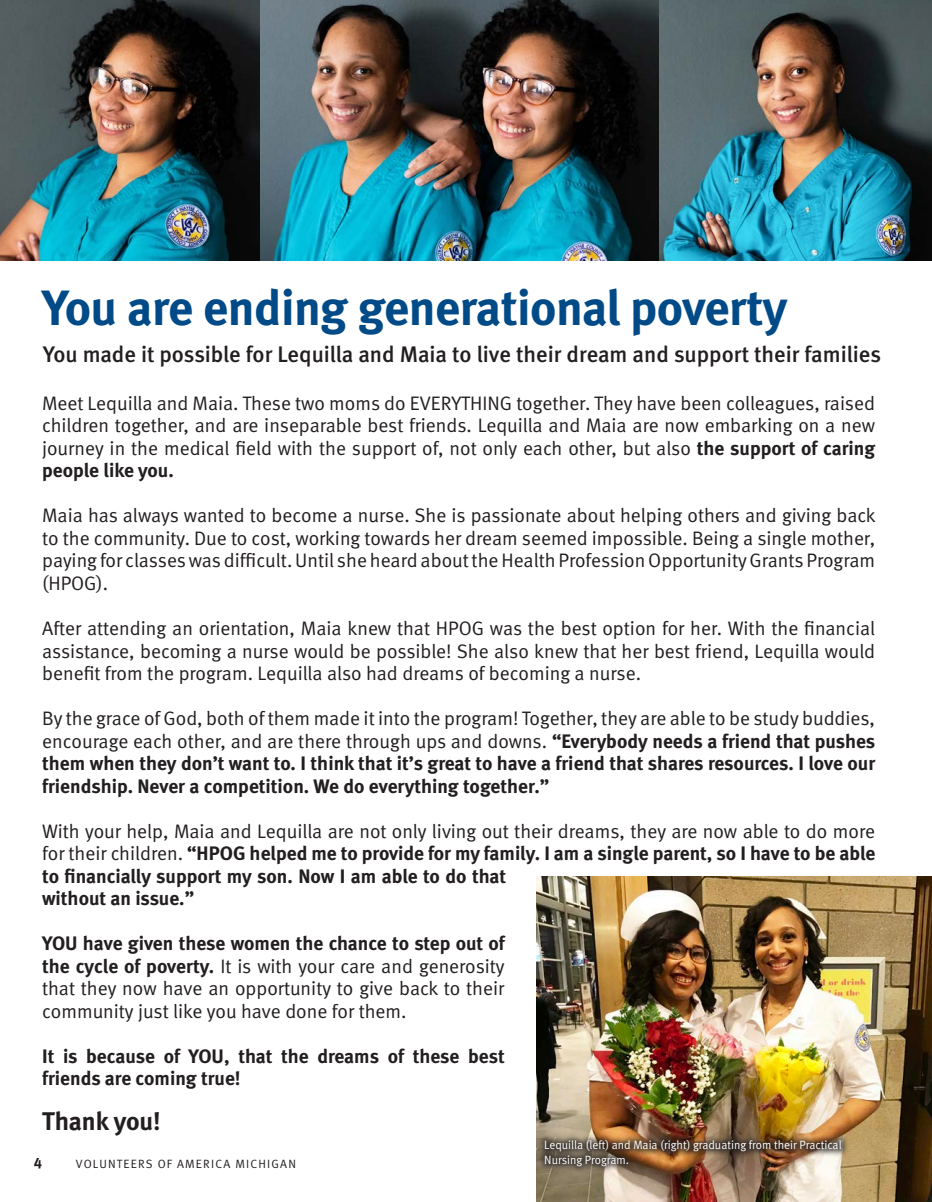
<style>
.page{position:relative;width:932px;height:1202px;background:#fff}
.page>*{position:absolute;margin:0;border:0;box-sizing:border-box;transform-origin:0 0}
.t1{font:700 49.5px "Meta";letter-spacing:-.01em;color:#004a87}
.t2{font:700 25.5px "Meta";color:#231f20}
.t3{font:500 22.5px "Meta";color:#231f20}
.t4{font:19.5px/22.5px "Meta Normal";color:#231f20;text-align:justify}
.t5{font:700 19.5px/22.5px "Meta";color:#231f20}
.t6{font:15px "Meta Bold Expert";color:#231f20}
.t7{font:12px/14.4px "Meta Normal";color:#fff}
.t8{font:12px "Meta Normal";letter-spacing:.1em;color:#231f20}
.s1{font-family:"Meta";font-weight:700}
.s2{font-family:"Meta Normal";font-weight:400}
</style>
<div class="page">
<img style="left:536px;top:876px;width:396px;height:326px">
<img style="left:0;top:0;width:932px;height:261px">
<div style="left:538px;top:1132px;width:311px;height:41px;background:#231f20;opacity:.75"></div>
<p class="t1" style="left:42px;top:277px;width:746px">You are ending generational poverty</p>
<p class="t3" style="left:43px;top:341px;width:839px">You made it possible for Lequilla and Maia to live their dream and support their families</p>
<p class="t4" style="left:42px;top:391px;width:834px">Meet Lequilla and Maia. These two moms do EVERYTHING together. They have been colleagues, raised children together, and are inseparable best friends. Lequilla and Maia are now embarking on a new journey in the medical field with the support of, not only each other, but also <span class="s1">the support of caring people like you.</span></p>
<p class="t4" style="left:42px;top:504px;width:835px">Maia has always wanted to become a nurse. She is passionate about helping others and giving back to the community. Due to cost, working towards her dream seemed impossible. Being a single mother, paying for classes was difficult. Until she heard about the Health Profession Opportunity Grants Program (HPOG).</p>
<p class="t4" style="left:42px;top:617px;width:834px">After attending an orientation, Maia knew that HPOG was the best option for her. With the financial assistance, becoming a nurse would be possible! She also knew that her best friend, Lequilla would benefit from the program. Lequilla also had dreams of becoming a nurse.</p>
<p class="t5" style="left:42px;top:706px;width:834px;text-align:justify"><span class="s2">By the grace of God, both of them made it into the program! Together, they are able to be study buddies, encourage each other, and are there through ups and downs.</span> “Everybody needs a friend that pushes them when they don’t want to. I think that it’s great to have a friend that shares resources. I love our friendship. Never a competition. We do everything together.”</p>
<p class="t5" style="left:42px;top:819px;width:834px"><span class="s2">With your help, Maia and Lequilla are not only living out their dreams, they are now able to do more for their children.</span> “HPOG helped me to provide for my family. I am a single parent, so I have to be able to financially support my son. Now I am able to do that<br>without an issue.”</p>
<p class="t4" style="left:42px;top:932px;width:464px"><span class="s1">YOU have given these women the chance to step out of the cycle of poverty.</span> It is with your care and generosity that they now have an opportunity to give back to their community just like you have done for them.</p>
<p class="t5" style="left:42px;top:1044px;width:464px">It is because of YOU, that the dreams of these best friends are coming true!</p>
<p class="t2" style="left:42px;top:1105px;width:120px">Thank you!</p>
<p class="t6" style="left:34px;top:1153px;width:10px">4</p>
<p class="t8" style="left:76px;top:1156px;width:221px">VOLUNTEERS OF AMERICA MICHIGAN</p>
<p class="t7" style="left:544px;top:1137px;width:299px">Lequilla (left) and Maia (right) graduating from their Practical<br>Nursing Program.</p>
</div>
